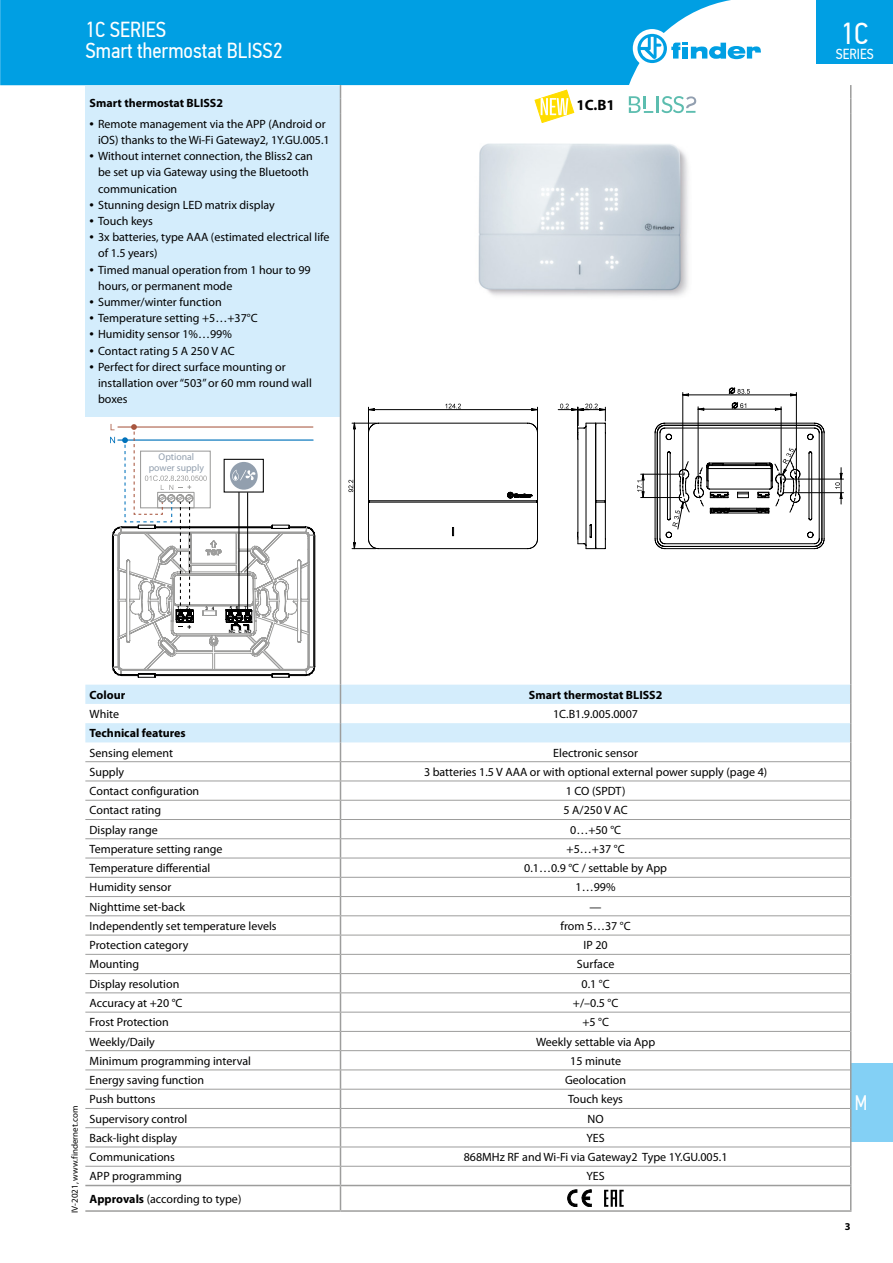
<style>
.page{position:relative;width:893px;height:1263px;background:#fff}
.page>*{position:absolute;margin:0;border:0;box-sizing:border-box;transform-origin:0 0}
.t1{font:30.3px "PF Din Text Cond Pro";color:#fff}
.t2{font:21.75px/21px "PF Din Text Cond Pro";color:#fff}
.t3{font:21px "PF Din Text Cond Pro";color:#fff;scale:.9 1}
.t4{font:700 15px "Myriad Pro";color:#000}
.t5{font:14.55px "PF Din Text Cond Pro";color:#fff}
.t6{font:12px/16.2px "Myriad Pro";color:#000}
.t7{font:700 12px "Myriad Pro";color:#000}
.t8{font:700 10.5px "Myriad Pro";color:#000}
.t9{font:9.75px/10.5px "Myriad Pro";color:#929fae;text-align:center}
.t10{font:9px "Myriad Pro";color:#000}
.t11{font:700 4.65px "Arial";color:#000}
.s1{font-size:15.75px}
.s2{font-weight:700}
</style>
<div class="page">
<div style="left:850px;top:1063px;width:43px;height:79px;background:#83d0f5"></div>
<div style="left:0;top:0;width:731px;height:85px;background:#009fe3"></div>
<div style="left:633px;top:29px;width:38px;height:39px;background:#fff;border-radius:50%"></div>
<svg style="left:637px;top:34px;width:124px;height:29px"></svg>
<div style="left:816px;top:0;width:77px;height:64px;background:#009fe3"></div>
<div style="left:85px;top:86px;width:256px;height:331px;background:#d4edfc"></div>
<svg style="left:850px;top:85px;width:1px;height:29px"></svg>
<hr style="left:850px;top:114px;width:1px;height:571px;background:#9d9d9c">
<hr style="left:85px;top:1210px;width:255px;height:2px;background:#9d9d9c">
<hr style="left:340px;top:114px;width:1px;height:571px;background:#9d9d9c">
<svg style="left:340px;top:85px;width:1px;height:29px"></svg>
<hr style="left:340px;top:1210px;width:511px;height:2px;background:#9d9d9c">
<svg style="left:110px;top:424px;width:206px;height:254px"></svg>
<svg style="left:348px;top:404px;width:190px;height:145px"></svg>
<hr style="left:354px;top:423px;width:1px;height:126px;background:#000">
<hr style="left:783px;top:479px;width:60px;height:1px;background:#000">
<hr style="left:783px;top:492px;width:60px;height:1px;background:#000">
<svg style="left:835px;top:473px;width:6px;height:25px"></svg>
<hr style="left:841px;top:468px;width:1px;height:36px;background:#000">
<hr style="left:558px;top:409px;width:31px;height:1px;background:#000">
<svg style="left:560px;top:388px;width:265px;height:161px"></svg>
<img style="left:478px;top:144px;width:211px;height:152px">
<svg style="left:85px;top:685px;width:766px;height:525px"></svg>
<svg style="left:535px;top:90px;width:39px;height:33px"></svg>
<svg style="left:629px;top:96px;width:67px;height:17px"></svg>
<h2 class="t2" style="left:85px;top:19px;width:199px">1C SERIES<br>Smart thermostat BLISS2</h2>
<p class="t7" style="left:90px;top:95px;width:135px">Smart thermostat BLISS2</p>
<p class="t6" style="left:98px;top:115px;width:233px;text-indent:-9px"><span class="s1">•</span> Remote management via the APP (Android or iOS) thanks to the Wi-Fi Gateway2, 1Y.GU.005.1</p>
<p class="t6" style="left:98px;top:148px;width:216px;text-indent:-9px"><span class="s1">•</span> Without internet connection, the Bliss2 can be set up via Gateway using the Bluetooth communication</p>
<p class="t6" style="left:90px;top:196px;width:187px"><span class="s1">•</span> Stunning design LED matrix display</p>
<p class="t6" style="left:90px;top:213px;width:65px"><span class="s1">•</span> Touch keys</p>
<p class="t6" style="left:98px;top:229px;width:233px;text-indent:-9px"><span class="s1">•</span> 3x batteries, type AAA (estimated electrical life of 1.5 years)</p>
<p class="t6" style="left:98px;top:261px;width:214px;text-indent:-9px"><span class="s1">•</span> Timed manual operation from 1 hour to 99 hours, or permanent mode</p>
<p class="t6" style="left:90px;top:294px;width:134px"><span class="s1">•</span> Summer/winter function</p>
<p class="t6" style="left:90px;top:310px;width:169px"><span class="s1">•</span> Temperature setting +5…+37°C</p>
<p class="t6" style="left:90px;top:326px;width:144px"><span class="s1">•</span> Humidity sensor 1%…99%</p>
<p class="t6" style="left:90px;top:342px;width:147px"><span class="s1">•</span> Contact rating 5 A 250 V AC</p>
<p class="t6" style="left:98px;top:358px;width:215px;text-indent:-9px"><span class="s1">•</span> Perfect for direct surface mounting or installation over “503” or 60 mm round wall boxes</p>
<p class="t9" style="left:149px;top:451px;width:57px">Optional power supply</p>
<p class="t11" style="left:229px;top:628px;width:24px">NC C NO</p>
<p class="t4" style="left:576px;top:95px;width:40px">1C.B1</p>
<p class="t10" style="left:69px;top:1213px;width:108px;rotate:-90deg">IV-2021, www.findernet.com</p>
<p class="t7" style="left:90px;top:687px;width:37px">Colour</p>
<p class="t7" style="left:529px;top:687px;width:135px">Smart thermostat BLISS2</p>
<p class="t6" style="left:90px;top:706px;width:31px">White</p>
<p class="t6" style="left:553px;top:706px;width:86px">1C.B1.9.005.0007</p>
<p class="t7" style="left:90px;top:725px;width:98px">Technical features</p>
<p class="t6" style="left:90px;top:744px;width:85px">Sensing element</p>
<p class="t6" style="left:553px;top:744px;width:86px">Electronic sensor</p>
<p class="t6" style="left:90px;top:763px;width:36px">Supply</p>
<p class="t6" style="left:424px;top:763px;width:345px">3 batteries 1.5 V AAA or with optional external power supply (page 4)</p>
<p class="t6" style="left:90px;top:783px;width:111px">Contact configuration</p>
<p class="t6" style="left:566px;top:783px;width:61px">1 CO (SPDT)</p>
<p class="t6" style="left:90px;top:802px;width:73px">Contact rating</p>
<p class="t6" style="left:564px;top:802px;width:66px">5 A/250 V AC</p>
<p class="t6" style="left:90px;top:821px;width:70px">Display range</p>
<p class="t6" style="left:570px;top:821px;width:52px">0…+50 °C</p>
<p class="t6" style="left:90px;top:840px;width:134px">Temperature setting range</p>
<p class="t6" style="left:567px;top:840px;width:60px">+5…+37 °C</p>
<p class="t6" style="left:90px;top:860px;width:122px">Temperature differential</p>
<p class="t6" style="left:524px;top:860px;width:144px">0.1…0.9 °C / settable by App</p>
<p class="t6" style="left:90px;top:879px;width:83px">Humidity sensor</p>
<p class="t6" style="left:576px;top:879px;width:41px">1…99%</p>
<p class="t6" style="left:90px;top:898px;width:97px">Nighttime set-back</p>
<p class="t6" style="left:590px;top:898px;width:13px">—</p>
<p class="t6" style="left:90px;top:918px;width:188px">Independently set temperature levels</p>
<p class="t6" style="left:560px;top:918px;width:72px">from 5…37 °C</p>
<p class="t6" style="left:90px;top:937px;width:100px">Protection category</p>
<p class="t6" style="left:584px;top:937px;width:26px">IP 20</p>
<p class="t6" style="left:90px;top:956px;width:51px">Mounting</p>
<p class="t6" style="left:577px;top:956px;width:39px">Surface</p>
<p class="t6" style="left:90px;top:975px;width:91px">Display resolution</p>
<p class="t6" style="left:582px;top:975px;width:30px">0.1 °C</p>
<p class="t6" style="left:90px;top:995px;width:94px">Accuracy at +20 °C</p>
<p class="t6" style="left:573px;top:995px;width:47px">+/–0.5 °C</p>
<p class="t6" style="left:90px;top:1014px;width:81px">Frost Protection</p>
<p class="t6" style="left:582px;top:1014px;width:28px">+5 °C</p>
<p class="t6" style="left:90px;top:1033px;width:67px">Weekly/Daily</p>
<p class="t6" style="left:536px;top:1033px;width:121px">Weekly settable via App</p>
<p class="t6" style="left:90px;top:1052px;width:163px">Minimum programming interval</p>
<p class="t6" style="left:570px;top:1052px;width:52px">15 minute</p>
<p class="t6" style="left:90px;top:1072px;width:116px">Energy saving function</p>
<p class="t6" style="left:565px;top:1072px;width:62px">Geolocation</p>
<p class="t6" style="left:90px;top:1091px;width:68px">Push buttons</p>
<p class="t6" style="left:568px;top:1091px;width:56px">Touch keys</p>
<p class="t6" style="left:90px;top:1110px;width:99px">Supervisory control</p>
<p class="t6" style="left:588px;top:1110px;width:18px">NO</p>
<p class="t6" style="left:90px;top:1129px;width:89px">Back-light display</p>
<p class="t6" style="left:586px;top:1129px;width:20px">YES</p>
<p class="t6" style="left:90px;top:1149px;width:87px">Communications</p>
<p class="t6" style="left:464px;top:1149px;width:265px">868MHz RF and Wi-Fi via Gateway2 Type 1Y.GU.005.1</p>
<p class="t6" style="left:90px;top:1168px;width:94px">APP programming</p>
<p class="t6" style="left:586px;top:1168px;width:20px">YES</p>
<p class="t6" style="left:90px;top:1190px;width:153px"><span class="s2">Approvals</span> (according to type)</p>
<h1 class="t1" style="left:841px;top:16px;width:29px">1C</h1>
<p class="t5" style="left:836px;top:45px;width:39px">SERIES</p>
<h3 class="t3" style="left:855px;top:1091px;width:15px">M</h3>
<p class="t8" style="left:845px;top:1219px;width:7px">3</p>
</div>
